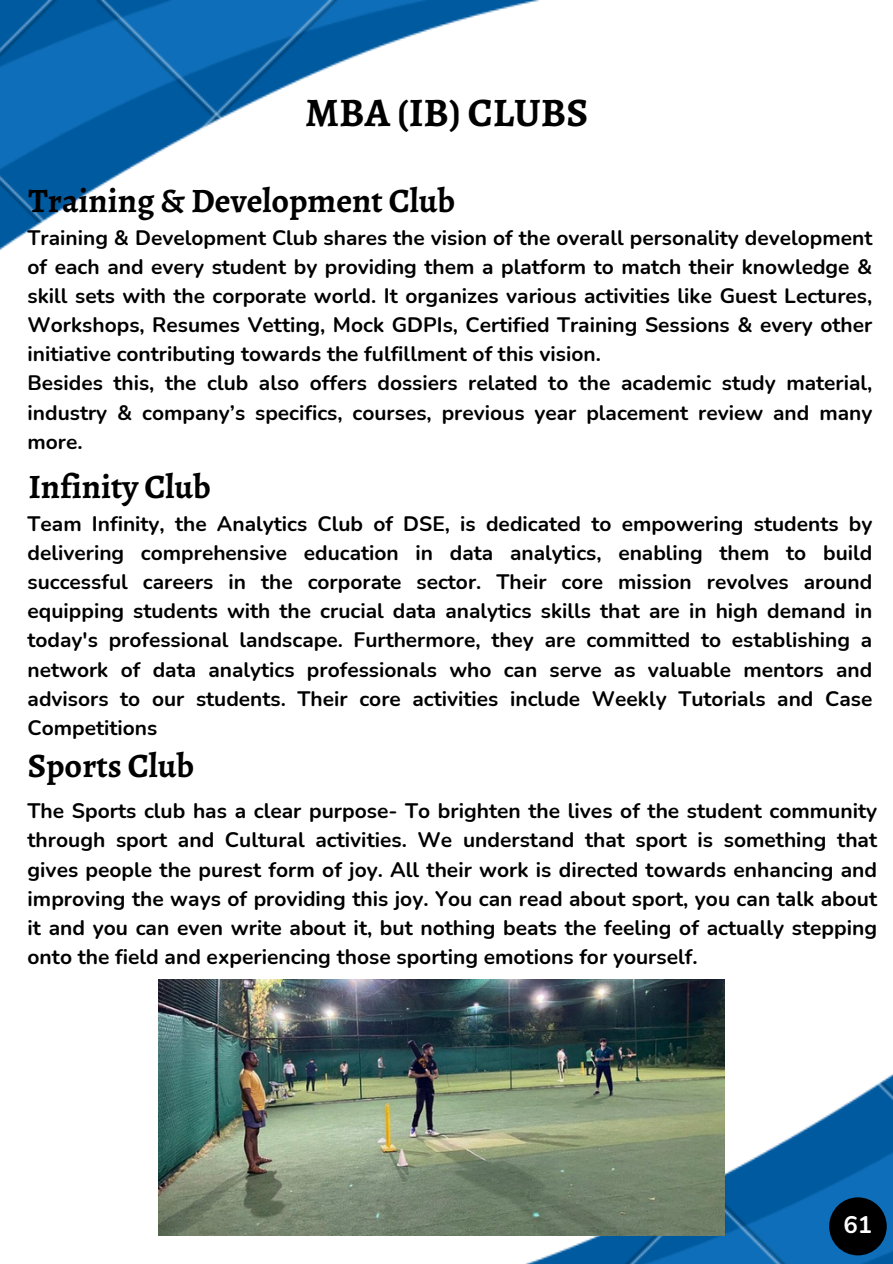
<style>
.page{position:relative;width:893px;height:1264px;background:#fff}
.page>*{position:absolute;margin:0;border:0;box-sizing:border-box;transform-origin:0 0}
.t1{font:700 40.5px "Alegreya";color:#000}
.t2{font:700 34.2px "Alegreya";color:#000}
.t3{font:700 24px "Nunito";color:#fff}
.t4{font:700 21px/29.2px "Nunito";color:#000;text-align:justify}
.t5{font:700 20.85px/29.1px "Nunito";color:#000;text-align:justify}
</style>
<div class="page">
<img style="left:0;top:0;width:540px;height:251px">
<img style="left:158px;top:979px;width:734px;height:284px">
<img style="left:159px;top:979px;width:565px;height:256px">
<div style="left:829px;top:1197px;width:57px;height:58px;background:#000;border-radius:50%"></div>
<p class="t1" style="left:305px;top:85px;width:284px">MBA (IB) CLUBS</p>
<h1 class="t2" style="left:29px;top:177px;width:428px">Training &amp; Development Club</h1>
<p class="t5" style="left:28px;top:223px;width:846px">Training &amp; Development Club shares the vision of the overall personality development of each and every student by providing them a platform to match their knowledge &amp; skill sets with the corporate world. It organizes various activities like Guest Lectures, Workshops, Resumes Vetting, Mock GDPIs, Certified Training Sessions &amp; every other initiative contributing towards the fulfillment of this vision.</p>
<p class="t5" style="left:28px;top:369px;width:846px">Besides this, the club also offers dossiers related to the academic study material, industry &amp; company’s specifics, courses, previous year placement review and many more.</p>
<p class="t2" style="left:28px;top:463px;width:184px">Infinity Club</p>
<p class="t5" style="left:28px;top:509px;width:846px">Team Infinity, the Analytics Club of DSE, is dedicated to empowering students by delivering comprehensive education in data analytics, enabling them to build successful careers in the corporate sector. Their core mission revolves around equipping students with the crucial data analytics skills that are in high demand in today's professional landscape. Furthermore, they are committed to establishing a network of data analytics professionals who can serve as valuable mentors and advisors to our students. Their core activities include Weekly Tutorials and Case Competitions</p>
<p class="t2" style="left:28px;top:741px;width:168px">Sports Club</p>
<p class="t4" style="left:28px;top:796px;width:851px">The Sports club has a clear purpose- To brighten the lives of the student community through sport and Cultural activities. We understand that sport is something that gives people the purest form of joy. All their work is directed towards enhancing and improving the ways of providing this joy. You can read about sport, you can talk about it and you can even write about it, but nothing beats the feeling of actually stepping onto the field and experiencing those sporting emotions for yourself.</p>
<p class="t3" style="left:843px;top:1209px;width:30px">61</p>
</div>
